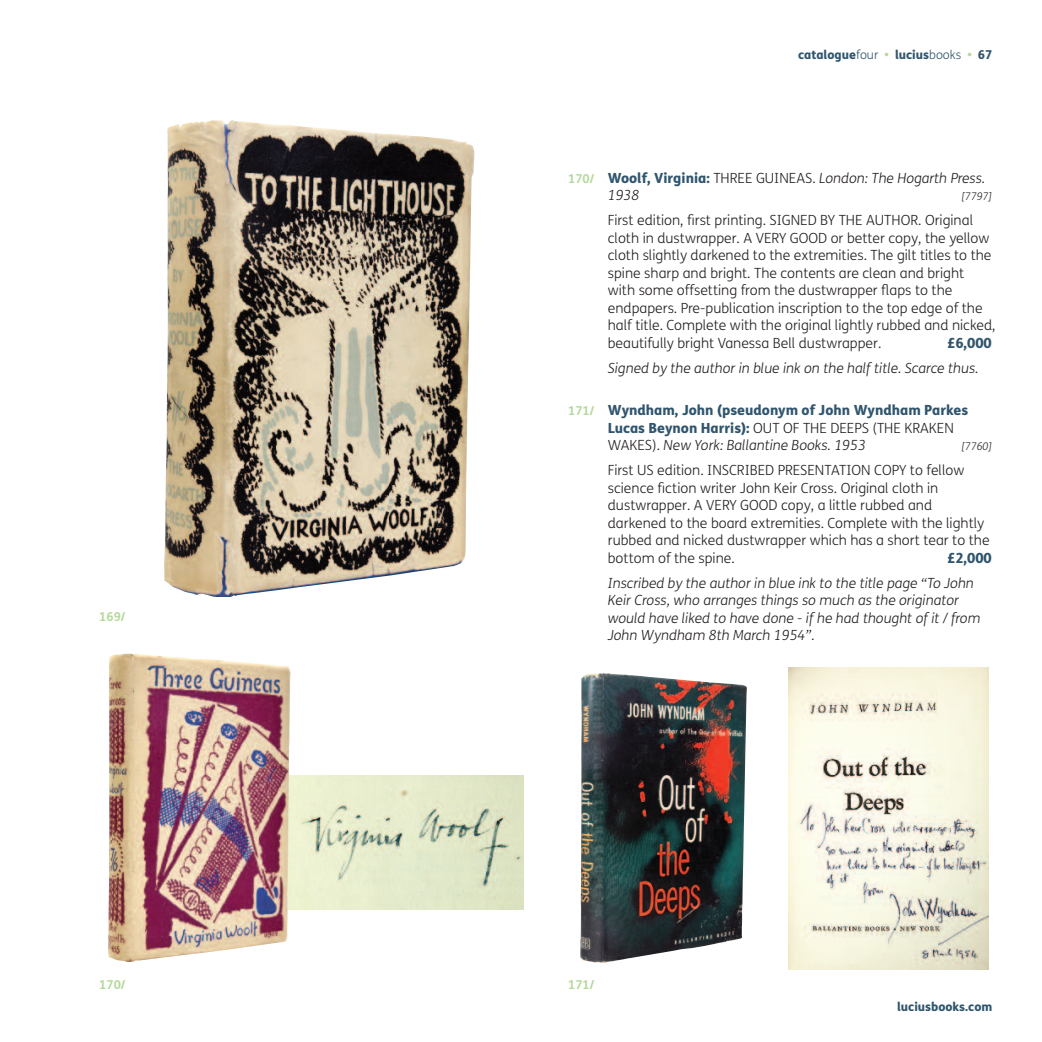
<style>
.page{position:relative;width:1042px;height:1042px;background:#fff}
.page>*{position:absolute;margin:0;border:0;box-sizing:border-box;transform-origin:0 0}
.t1{font:300 14px/17.5px "FS Me";color:#231f20}
.t2{font:italic 300 14px/17.5px "FS Me";color:#231f20}
.t3{font:800 14px/17.5px "FS Me";color:#30556d}
.t4{font:800 12.25px "FS Me";color:#30556d}
.t5{font:700 12.25px "FS Me";color:#b4d99b}
.t6{font:italic 300 10.5px "FS Me";color:#231f20}
.s1{font-weight:300}
.s2{color:#b4d99b}
.s3{font-weight:700;font-style:normal;font-size:12.25px;color:#b4d99b}
.s4{font-weight:800;font-style:normal;color:#30556d}
.s5{font-style:normal}
.s6{font-weight:700;font-size:12.25px;color:#b4d99b}
.s7{font-weight:300;color:#231f20}
.s8{font-weight:300;font-style:italic;color:#231f20}
</style>
<div class="page">
<img style="left:789px;top:668px;width:199px;height:301px">
<img style="left:164px;top:120px;width:311px;height:477px">
<img style="left:580px;top:673px;width:167px;height:290px">
<img style="left:291px;top:775px;width:232px;height:134px">
<img style="left:108px;top:653px;width:183px;height:309px">
<p class="t5" style="left:99px;top:612px;width:28px">169/</p>
<p class="t4" style="left:798px;top:50px;width:196px">catalogue<span class="s1">four</span> <span class="s2">•</span> lucius<span class="s1">books</span> <span class="s2">•</span> 67</p>
<p class="t2" style="left:608px;top:171px;width:379px;text-indent:-40px"><span class="s3">170/</span> <span class="s4">Woolf, Virginia:</span> <span class="s5">THREE GUINEAS.</span> London: The Hogarth Press.<br>1938</p>
<p class="t6" style="left:961px;top:193px;width:32px">[7797]</p>
<p class="t1" style="left:608px;top:213px;width:389px">First edition, first printing. SIGNED BY THE AUTHOR. Original cloth in dustwrapper. A VERY GOOD or better copy, the yellow cloth slightly darkened to the extremities. The gilt titles to the spine sharp and bright. The contents are clean and bright<br>with some offsetting from the dustwrapper flaps to the endpapers. Pre-publication inscription to the top edge of the half title. Complete with the original lightly rubbed and nicked, beautifully bright Vanessa Bell dustwrapper.</p>
<p class="t3" style="left:947px;top:336px;width:46px">£6,000</p>
<p class="t2" style="left:608px;top:361px;width:372px">Signed by the author in blue ink on the half title. Scarce thus.</p>
<p class="t3" style="left:608px;top:403px;width:362px;text-indent:-40px"><span class="s6">171/</span> Wyndham, John (pseudonym of John Wyndham Parkes<br>Lucas Beynon Harris): <span class="s7">OUT OF THE DEEPS (THE KRAKEN<br>WAKES).</span> <span class="s8">New York: Ballantine Books. 1953</span></p>
<p class="t6" style="left:961px;top:443px;width:32px">[7760]</p>
<p class="t1" style="left:608px;top:463px;width:383px">First US edition. INSCRIBED PRESENTATION COPY to fellow science fiction writer John Keir Cross. Original cloth in dustwrapper. A VERY GOOD copy, a little rubbed and darkened to the board extremities. Complete with the lightly rubbed and nicked dustwrapper which has a short tear to the bottom of the spine.</p>
<p class="t3" style="left:947px;top:550px;width:46px">£2,000</p>
<p class="t2" style="left:608px;top:575px;width:374px">Inscribed by the author in blue ink to the title page “To John Keir Cross, who arranges things so much as the originator would have liked to have done - if he had thought of it / from John Wyndham 8th March 1954”.</p>
<p class="t5" style="left:99px;top:980px;width:28px">170/</p>
<p class="t5" style="left:568px;top:980px;width:28px">171/</p>
<p class="t4" style="left:897px;top:1002px;width:97px">luciusbooks.com</p>
</div>
